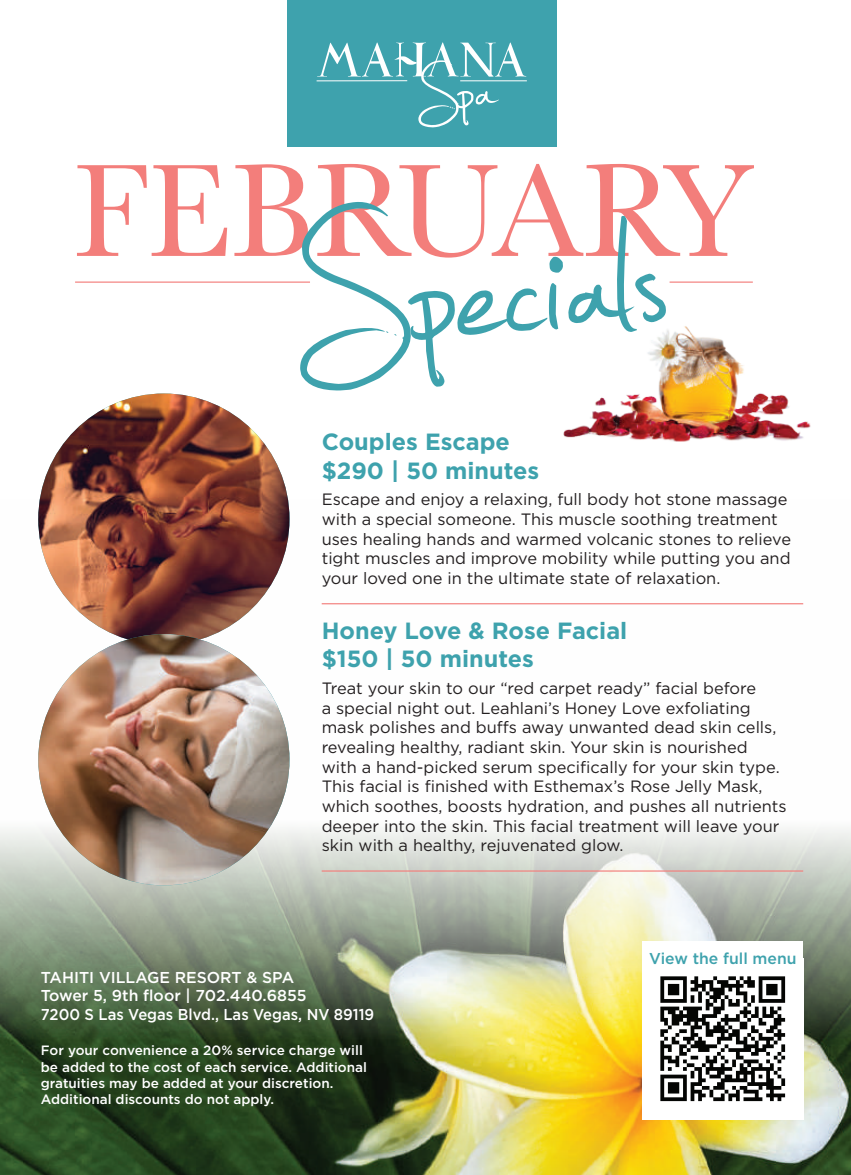
<style>
.page{position:relative;width:851px;height:1175px;background:#fff}
.page>*{position:absolute;margin:0;border:0;box-sizing:border-box;transform-origin:0 0}
.t1{font:339.75px "Jellyka Estrya's Handwriting";color:#3ea2ad}
.t2{font:137.03px "Baskerville";color:#f37e7b}
.t3{font:700 23.4px/28.1px "Gotham";color:#3ea2ad}
.t4{font:16.43px/19.6px "Gotham";color:#231f20}
.t5{font:500 15.75px/18.9px "Gotham";color:#fff}
.t6{font:500 15.75px "Gotham";color:#3ea2ad}
.t7{font:500 13.5px/16.2px "Gotham";color:#fff}
</style>
<div class="page">
<div style="left:287px;top:0;width:269px;height:146px;background:#3ea2ad"></div>
<img style="left:564px;top:326px;width:247px;height:116px">
<img style="left:0;top:499px;width:850px;height:675px">
<hr style="left:316px;top:80px;width:91px;height:1px;background:#fff">
<hr style="left:460px;top:80px;width:67px;height:1px;background:#fff">
<svg style="left:317px;top:42px;width:209px;height:86px"></svg>
<img style="left:38px;top:393px;width:251px;height:251px;border-radius:126px">
<img style="left:38px;top:634px;width:251px;height:251px;border-radius:126px">
<hr style="left:322px;top:603px;width:481px;height:1px;background:#f37e7b">
<hr style="left:75px;top:281px;width:235px;height:2px;background:#f37e7b">
<hr style="left:669px;top:281px;width:83px;height:2px;background:#f37e7b">
<hr style="left:322px;top:870px;width:481px;height:1px;background:#f37e7b">
<div style="left:642px;top:941px;width:161px;height:178px;background:#fff"></div>
<img style="left:660px;top:976px;width:126px;height:126px">
<h2 class="t2" style="left:73px;top:124px;width:682px">FEBRUARY</h2>
<h1 class="t1" style="left:281px;top:165px;width:374px;rotate:-5deg">Specials</h1>
<h3 class="t3" style="left:322px;top:428px;width:219px">Couples Escape $290 | 50 minutes</h3>
<p class="t4" style="left:322px;top:489px;width:471px">Escape and enjoy a relaxing, full body hot stone massage with a special someone. This muscle soothing treatment uses healing hands and warmed volcanic stones to relieve tight muscles and improve mobility while putting you and your loved one in the ultimate state of relaxation.</p>
<h3 class="t3" style="left:322px;top:616px;width:307px">Honey Love &amp; Rose Facial $150 | 50 minutes</h3>
<p class="t4" style="left:322px;top:678px;width:466px">Treat your skin to our “red carpet ready” facial before<br>a special night out. Leahlani’s Honey Love exfoliating mask polishes and buffs away unwanted dead skin cells, revealing healthy, radiant skin. Your skin is nourished with a hand-picked serum specifically for your skin type.<br>This facial is finished with Esthemax’s Rose Jelly Mask, which soothes, boosts hydration, and pushes all nutrients deeper into the skin. This facial treatment will leave your skin with a healthy, rejuvenated glow.</p>
<p class="t5" style="left:41px;top:967px;width:335px">TAHITI VILLAGE RESORT &amp; SPA<br>Tower 5, 9th floor | 702.440.6855<br>7200 S Las Vegas Blvd., Las Vegas, NV 89119</p>
<p class="t7" style="left:41px;top:1042px;width:327px">For your convenience a 20% service charge will be added to the cost of each service. Additional gratuities may be added at your discretion.<br>Additional discounts do not apply.</p>
<p class="t6" style="left:649px;top:948px;width:149px">View the full menu</p>
</div>
